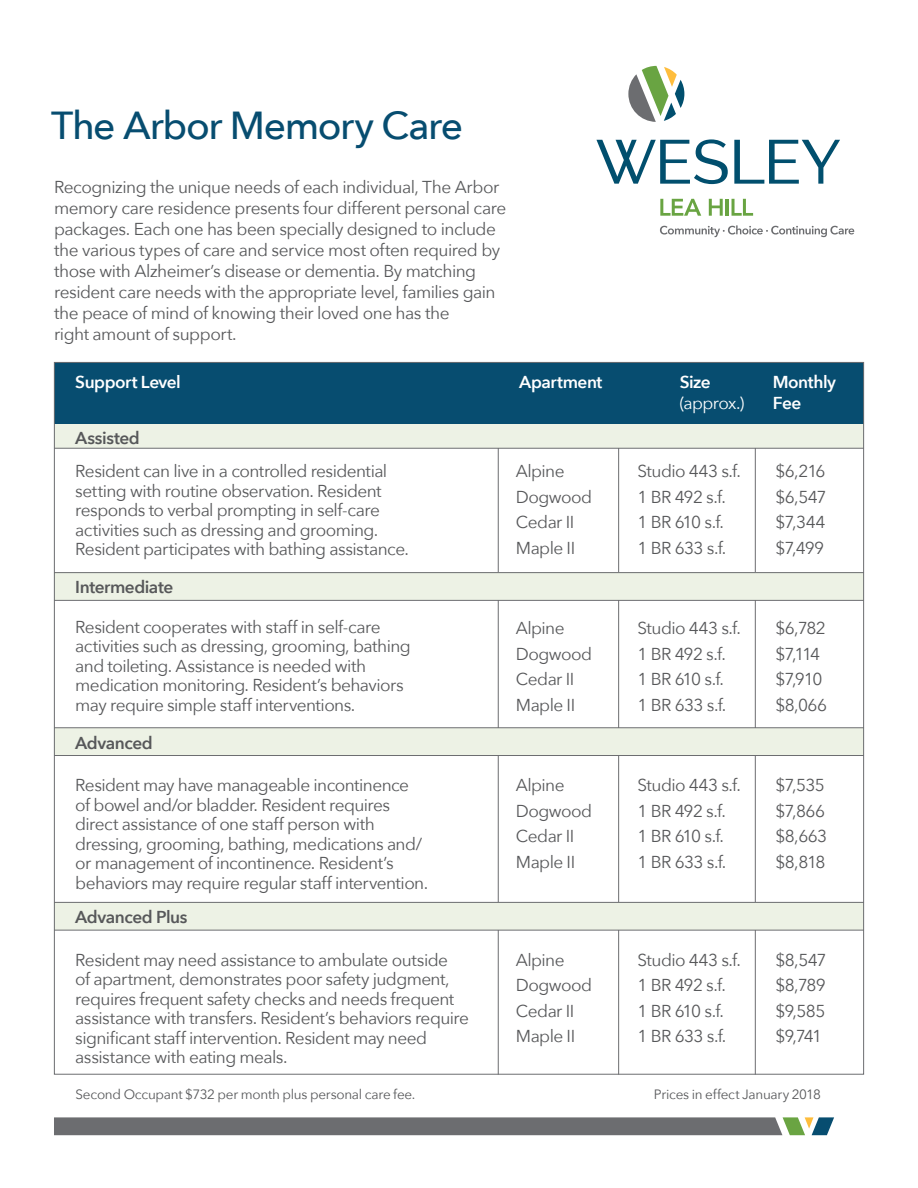
<style>
.page{position:relative;width:918px;height:1188px;background:#fff}
.page>*{position:absolute;margin:0;border:0;box-sizing:border-box;transform-origin:0 0}
.t1{font:500 39px "Avenir Next";letter-spacing:-.035em;color:#074d70}
.t2{font:17.25px/19.5px "Avenir Next";letter-spacing:-.03em;color:#57585a}
.t3{font:600 17.25px "Avenir Next";letter-spacing:-.025em;color:#57585a}
.t4{font:600 17.25px "Avenir Next";letter-spacing:-.025em;color:#fff}
.t5{font:17.25px "Avenir Next";letter-spacing:-.035em;color:#fff}
.t6{font:13.5px "Avenir Next";letter-spacing:-.02em;color:#57585a}
</style>
<div class="page">
<hr style="left:498px;top:378px;width:1px;height:697px;background:#6c6d70">
<hr style="left:618px;top:378px;width:1px;height:697px;background:#6c6d70">
<hr style="left:755px;top:387px;width:1px;height:688px;background:#6c6d70">
<svg style="left:56px;top:424px;width:806px;height:25px;background:#e7ece0"></svg>
<svg style="left:56px;top:572px;width:806px;height:29px;background:#e4e8dc"></svg>
<svg style="left:56px;top:727px;width:806px;height:29px;background:#e4e8dd"></svg>
<svg style="left:56px;top:902px;width:806px;height:29px;background:#e4e9dd"></svg>
<div style="left:54px;top:362px;width:810px;height:62px;background:#074d70"></div>
<svg style="left:54px;top:1117px;width:780px;height:18px;background:#717475"></svg>
<svg style="left:660px;top:199px;width:41px;height:17px"></svg>
<svg style="left:709px;top:199px;width:14px;height:17px"></svg>
<hr style="left:726px;top:199px;width:3px;height:17px;background:#69a442">
<svg style="left:732px;top:199px;width:21px;height:17px"></svg>
<svg style="left:628px;top:66px;width:56px;height:56px"></svg>
<svg style="left:596px;top:139px;width:132px;height:45px"></svg>
<svg style="left:734px;top:140px;width:106px;height:44px"></svg>
<svg style="left:660px;top:225px;width:194px;height:12px"></svg>
<p class="t1" style="left:51px;top:93px;width:414px">The Arbor Memory Care</p>
<p class="t2" style="left:54px;top:176px;width:454px;line-height:21px">Recognizing the unique needs of each individual, The Arbor memory care residence presents four different personal care packages. Each one has been specially designed to include the various types of care and service most often required by those with Alzheimer’s disease or dementia. By matching resident care needs with the appropriate level, families gain the peace of mind of knowing their loved one has the<br>right amount of support.</p>
<p class="t4" style="left:75px;top:367px;width:107px">Support Level</p>
<p class="t4" style="left:519px;top:367px;width:85px">Apartment</p>
<p class="t4" style="left:680px;top:367px;width:32px">Size</p>
<p class="t4" style="left:773px;top:367px;width:65px">Monthly</p>
<p class="t5" style="left:680px;top:388px;width:66px">(approx.)</p>
<p class="t4" style="left:773px;top:388px;width:30px">Fee</p>
<p class="t3" style="left:75px;top:423px;width:66px">Assisted</p>
<p class="t2" style="left:75px;top:461px;width:335px">Resident can live in a controlled residential setting with routine observation. Resident responds to verbal prompting in self-care activities such as dressing and grooming.<br>Resident participates with bathing assistance.</p>
<p class="t3" style="left:75px;top:573px;width:99px">Intermediate</p>
<p class="t2" style="left:75px;top:616px;width:337px">Resident cooperates with staff in self-care activities such as dressing, grooming, bathing and toileting. Assistance is needed with medication monitoring. Resident’s behaviors may require simple staff interventions.</p>
<p class="t3" style="left:75px;top:728px;width:79px">Advanced</p>
<p class="t2" style="left:75px;top:775px;width:354px">Resident may have manageable incontinence of bowel and/or bladder. Resident requires direct assistance of one staff person with dressing, grooming, bathing, medications and/ or management of incontinence. Resident’s behaviors may require regular staff intervention.</p>
<p class="t3" style="left:75px;top:902px;width:114px">Advanced Plus</p>
<p class="t2" style="left:75px;top:949px;width:395px">Resident may need assistance to ambulate outside<br>of apartment, demonstrates poor safety judgment, requires frequent safety checks and needs frequent assistance with transfers. Resident’s behaviors require significant staff intervention. Resident may need assistance with eating meals.</p>
<p class="t2" style="left:516px;top:461px;width:50px">Alpine</p>
<p class="t2" style="left:637px;top:461px;width:105px">Studio 443 s.f.</p>
<p class="t2" style="left:775px;top:461px;width:52px">$6,216</p>
<p class="t2" style="left:516px;top:486px;width:78px">Dogwood</p>
<p class="t2" style="left:637px;top:486px;width:90px">1 BR 492 s.f.</p>
<p class="t2" style="left:775px;top:486px;width:53px">$6,547</p>
<p class="t2" style="left:516px;top:512px;width:60px">Cedar II</p>
<p class="t2" style="left:637px;top:512px;width:88px">1 BR 610 s.f.</p>
<p class="t2" style="left:775px;top:512px;width:52px">$7,344</p>
<p class="t2" style="left:516px;top:537px;width:61px">Maple II</p>
<p class="t2" style="left:637px;top:537px;width:90px">1 BR 633 s.f.</p>
<p class="t2" style="left:775px;top:537px;width:50px">$7,499</p>
<p class="t2" style="left:516px;top:618px;width:50px">Alpine</p>
<p class="t2" style="left:637px;top:618px;width:105px">Studio 443 s.f.</p>
<p class="t2" style="left:775px;top:618px;width:52px">$6,782</p>
<p class="t2" style="left:516px;top:643px;width:78px">Dogwood</p>
<p class="t2" style="left:637px;top:643px;width:90px">1 BR 492 s.f.</p>
<p class="t2" style="left:775px;top:643px;width:46px">$7,114</p>
<p class="t2" style="left:516px;top:669px;width:60px">Cedar II</p>
<p class="t2" style="left:637px;top:669px;width:88px">1 BR 610 s.f.</p>
<p class="t2" style="left:775px;top:669px;width:49px">$7,910</p>
<p class="t2" style="left:516px;top:694px;width:61px">Maple II</p>
<p class="t2" style="left:637px;top:694px;width:90px">1 BR 633 s.f.</p>
<p class="t2" style="left:775px;top:694px;width:53px">$8,066</p>
<p class="t2" style="left:516px;top:775px;width:50px">Alpine</p>
<p class="t2" style="left:637px;top:775px;width:105px">Studio 443 s.f.</p>
<p class="t2" style="left:775px;top:775px;width:51px">$7,535</p>
<p class="t2" style="left:516px;top:800px;width:78px">Dogwood</p>
<p class="t2" style="left:637px;top:800px;width:90px">1 BR 492 s.f.</p>
<p class="t2" style="left:775px;top:800px;width:51px">$7,866</p>
<p class="t2" style="left:516px;top:826px;width:60px">Cedar II</p>
<p class="t2" style="left:637px;top:826px;width:88px">1 BR 610 s.f.</p>
<p class="t2" style="left:775px;top:826px;width:53px">$8,663</p>
<p class="t2" style="left:516px;top:851px;width:61px">Maple II</p>
<p class="t2" style="left:637px;top:851px;width:90px">1 BR 633 s.f.</p>
<p class="t2" style="left:775px;top:851px;width:52px">$8,818</p>
<p class="t2" style="left:516px;top:949px;width:50px">Alpine</p>
<p class="t2" style="left:637px;top:949px;width:105px">Studio 443 s.f.</p>
<p class="t2" style="left:775px;top:949px;width:53px">$8,547</p>
<p class="t2" style="left:516px;top:975px;width:78px">Dogwood</p>
<p class="t2" style="left:637px;top:975px;width:90px">1 BR 492 s.f.</p>
<p class="t2" style="left:775px;top:975px;width:52px">$8,789</p>
<p class="t2" style="left:516px;top:1000px;width:60px">Cedar II</p>
<p class="t2" style="left:637px;top:1000px;width:88px">1 BR 610 s.f.</p>
<p class="t2" style="left:775px;top:1000px;width:51px">$9,585</p>
<p class="t2" style="left:516px;top:1026px;width:61px">Maple II</p>
<p class="t2" style="left:637px;top:1026px;width:90px">1 BR 633 s.f.</p>
<p class="t2" style="left:775px;top:1026px;width:48px">$9,741</p>
<p class="t6" style="left:76px;top:1083px;width:341px">Second Occupant $732 per month plus personal care fee.</p>
<p class="t6" style="left:654px;top:1083px;width:169px">Prices in effect January 2018</p>
</div>
